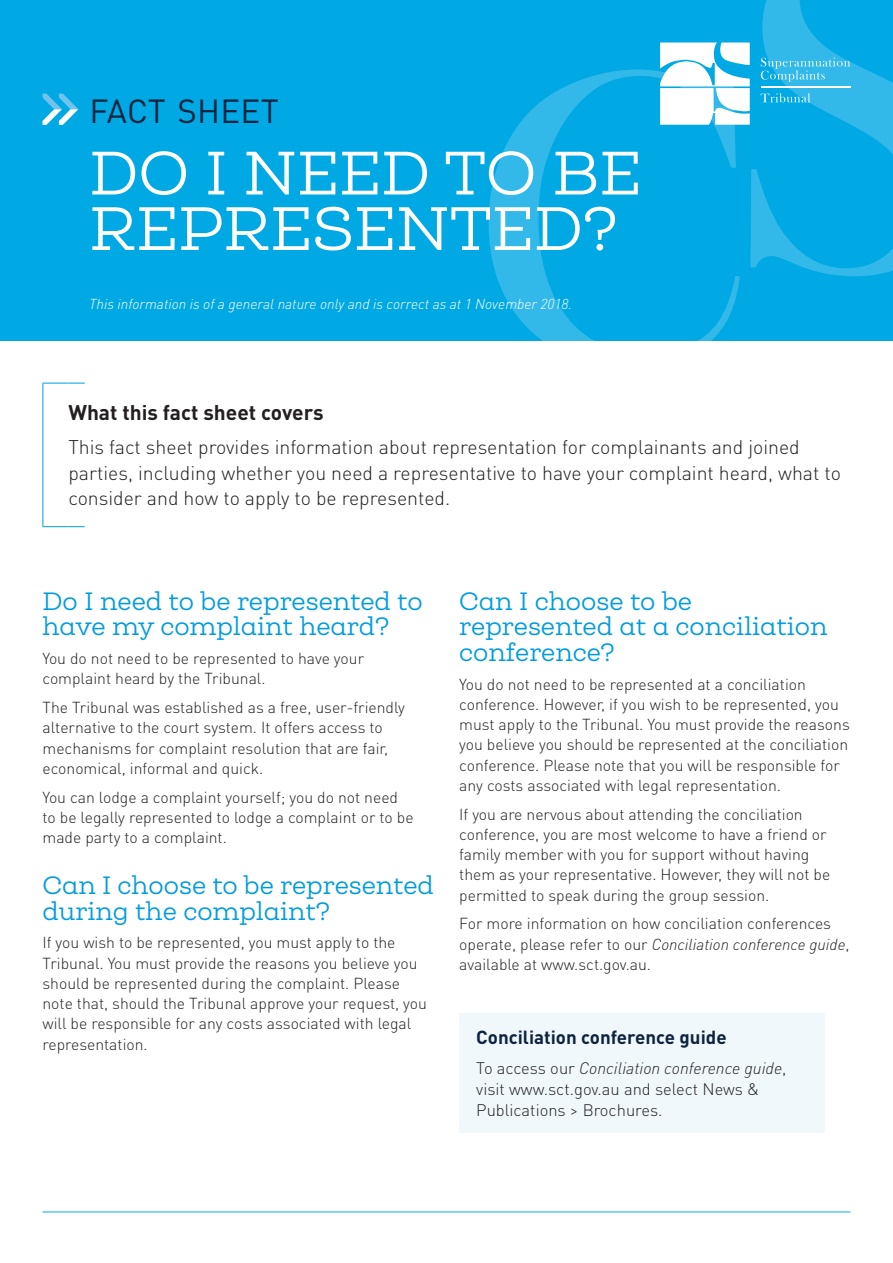
<style>
.page{position:relative;width:893px;height:1263px;background:#fff}
.page>*{position:absolute;margin:0;border:0;box-sizing:border-box;transform-origin:0 0}
.Title_A{font:58.5px/55.5px "Queulat";color:#fff}
.Title_B{font:33px "DINOT";letter-spacing:.01em;color:#0d233f}
.Heading_A{font:24px/25.5px "Queulat";color:#009cdf}
.Intro_Title{font:700 21px "DINOT";color:#231f20}
.Intro_Text{font:300 19.5px/25.5px "DINOT";color:#231f20}
.Highlight_Heading{font:700 18.75px "DINOT";color:#0d233f}
.Highlight_Text{font:300 16.5px/21px "DINOT";color:#231f20}
.Body_Text{font:300 15.75px/20.2px "DINOT";color:#231f20}
.General_Nature_bylin{font:italic 300 14.25px "DINOT";color:#fff}
.s1{font-style:italic}
</style>
<div class="page">
<div style="left:0;top:0;width:893px;height:340px;background:#00a9e4"></div>
<svg style="left:489px;top:69px;width:251px;height:272px"></svg>
<svg style="left:660px;top:0;width:233px;height:276px"></svg>
<hr style="left:761px;top:86px;width:89px;height:2px;background:#fff">
<svg style="left:43px;top:94px;width:35px;height:31px"></svg>
<div style="left:459px;top:1013px;width:366px;height:120px;background:#f0f8fc"></div>
<svg style="left:43px;top:383px;width:42px;height:21px"></svg>
<hr style="left:43px;top:404px;width:1px;height:101px;background:#009cdf">
<svg style="left:43px;top:505px;width:42px;height:22px"></svg>
<hr style="left:43px;top:1211px;width:807px;height:1px;background:#00aeef">
<p class="Title_B" style="left:89px;top:89px;width:191px">FACT SHEET</p>
<p class="Title_A" style="left:89px;top:144px;width:554px">DO I NEED TO BE<br>REPRESENTED?</p>
<p class="General_Nature_bylin" style="left:89px;top:294px;width:484px">This information is of a general nature only and is correct as at 1 November 2018.</p>
<p class="Intro_Title" style="left:68px;top:398px;width:257px">What this fact sheet covers</p>
<p class="Intro_Text" style="left:68px;top:434px;width:774px">This fact sheet provides information about representation for complainants and joined parties, including whether you need a representative to have your complaint heard, what to consider and how to apply to be represented.</p>
<p class="Heading_A" style="left:43px;top:588px;width:382px">Do I need to be represented to have my complaint heard?</p>
<p class="Body_Text" style="left:43px;top:648px;width:323px">You do not need to be represented to have your complaint heard by the Tribunal.</p>
<p class="Body_Text" style="left:43px;top:697px;width:364px">The Tribunal was established as a free, user-friendly alternative to the court system. It offers access to mechanisms for complaint resolution that are fair, economical, informal and quick.</p>
<p class="Body_Text" style="left:43px;top:786px;width:373px">You can lodge a complaint yourself; you do not need to be legally represented to lodge a complaint or to be made party to a complaint.</p>
<p class="Heading_A" style="left:43px;top:872px;width:393px">Can I choose to be represented during the complaint?</p>
<p class="Body_Text" style="left:43px;top:932px;width:386px">If you wish to be represented, you must apply to the Tribunal. You must provide the reasons you believe you should be represented during the complaint. Please note that, should the Tribunal approve your request, you will be responsible for any costs associated with legal representation.</p>
<p class="Heading_A" style="left:459px;top:588px;width:370px">Can I choose to be represented at a conciliation conference?</p>
<p class="Body_Text" style="left:459px;top:673px;width:392px">You do not need to be represented at a conciliation conference. However, if you wish to be represented, you must apply to the Tribunal. You must provide the reasons you believe you should be represented at the conciliation conference. Please note that you will be responsible for any costs associated with legal representation.</p>
<p class="Body_Text" style="left:459px;top:803px;width:372px">If you are nervous about attending the conciliation conference, you are most welcome to have a friend or family member with you for support without having them as your representative. However, they will not be permitted to speak during the group session.</p>
<p class="Body_Text" style="left:459px;top:913px;width:392px">For more information on how conciliation conferences operate, please refer to our <span class="s1">Conciliation conference guide</span>, available at www.sct.gov.au.</p>
<p class="Highlight_Heading" style="left:476px;top:1025px;width:252px">Conciliation conference guide</p>
<p class="Highlight_Text" style="left:476px;top:1057px;width:312px">To access our <span class="s1">Conciliation conference guide</span>, visit www.sct.gov.au and select News &amp;<br>Publications &gt; Brochures.</p>
</div>
